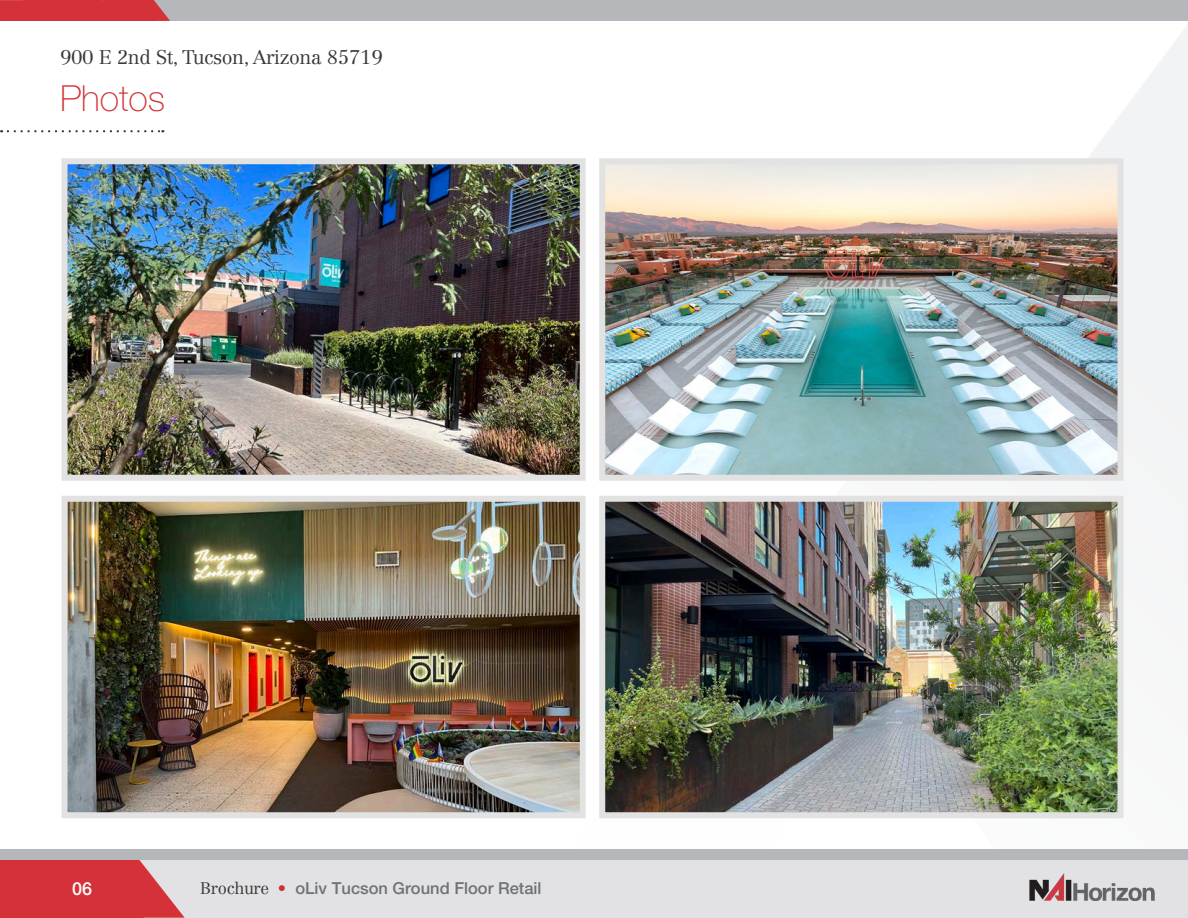
<style>
.page{position:relative;width:1188px;height:918px;background:#fff}
.page>*{position:absolute;margin:0;border:0;box-sizing:border-box;transform-origin:0 0}
.t1{font:100 36px "Helvetica Neue LT Std";color:#d43238}
.t2{font:300 19.5px "Centennial LT Std";letter-spacing:-.02em;color:#373837}
.t3{font:500 18px "Helvetica Neue LT Std";color:#fff}
.t4{font:500 16.5px "Helvetica Neue LT Std";color:#6d7276}
.s1{font-family:"Centennial LT Std";font-weight:300;color:#373837}
.s2{color:#d02e37}
</style>
<div class="page">
<svg style="left:1091px;top:25px;width:97px;height:544px;fill:#f2f3f4"></svg>
<svg style="left:8px;top:130px;width:155px;height:2px"></svg>
<img style="left:61px;top:158px;width:525px;height:323px">
<img style="left:599px;top:155px;width:527px;height:329px">
<img style="left:61px;top:496px;width:525px;height:322px">
<img style="left:599px;top:493px;width:527px;height:326px">
<div style="left:136px;top:854px;width:1052px;height:64px;background:#e2e2e4"></div>
<svg style="left:0;top:859px;width:185px;height:59px;background:#d5494f"></svg>
<div style="left:152px;top:0;width:1036px;height:21px;background:#b6b7bb"></div>
<div style="left:0;top:849px;width:1188px;height:10px;background:#b6b7bb"></div>
<img style="left:1029px;top:873px;width:126px;height:28px">
<div style="left:0;top:0;width:170px;height:21px;background:#d43238"></div>
<p class="t2" style="left:60px;top:46px;width:324px">900 E 2nd St, Tucson, Arizona 85719</p>
<h1 class="t1" style="left:60px;top:78px;width:107px">Photos</h1>
<p class="t3" style="left:72px;top:878px;width:22px">06</p>
<p class="t4" style="left:200px;top:878px;width:343px"><span class="s1">Brochure</span> <span class="s2">•</span> oLiv Tucson Ground Floor Retail</p>
</div>
